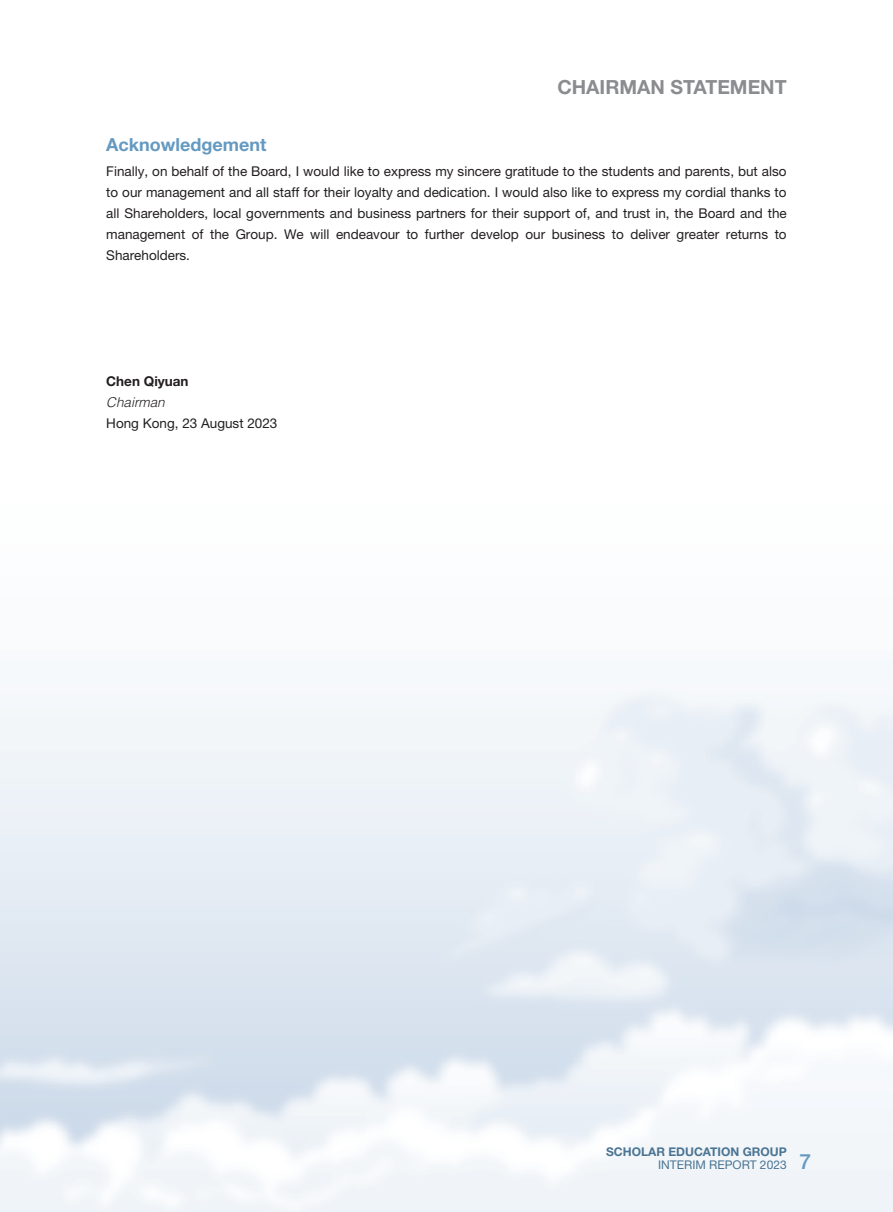
<style>
.page{position:relative;width:893px;height:1212px;background:#fff}
.page>*{position:absolute;margin:0;border:0;box-sizing:border-box;transform-origin:0 0}
.t1{font:500 21px "Helvetica Neue LT Std";color:#6499c1}
.t2{font:700 19.5px "Helvetica Neue LT Std";color:#8a8c8f}
.t3{font:700 18px "Helvetica Neue LT Std";color:#6499c1}
.t4{font:13.5px/21px "Helvetica Neue LT Std";color:#231f20;text-align:justify}
.t5{font:700 13.5px "Helvetica Neue LT Std";color:#231f20}
.t6{font:italic 300 13.5px "Helvetica LT Std";color:#231f20}
.t7{font:700 12px "Helvetica Neue LT Std";color:#4a7493}
.t8{font:12px "Helvetica Neue LT Std";color:#4a7493}
</style>
<div class="page">
<h2 class="t2" style="left:557px;top:75px;width:231px">CHAIRMAN STATEMENT</h2>
<h3 class="t3" style="left:106px;top:133px;width:162px">Acknowledgement</h3>
<p class="t4" style="left:106px;top:161px;width:682px">Finally, on behalf of the Board, I would like to express my sincere gratitude to the students and parents, but also to our management and all staff for their loyalty and dedication. I would also like to express my cordial thanks to all Shareholders, local governments and business partners for their support of, and trust in, the Board and the management of the Group. We will endeavour to further develop our business to deliver greater returns to Shareholders.</p>
<p class="t5" style="left:106px;top:373px;width:84px">Chen Qiyuan</p>
<p class="t6" style="left:106px;top:394px;width:60px">Chairman</p>
<p class="t4" style="left:106px;top:413px;width:173px">Hong Kong, 23 August 2023</p>
<p class="t7" style="left:606px;top:1144px;width:182px">SCHOLAR EDUCATION GROUP</p>
<p class="t8" style="left:658px;top:1158px;width:130px">INTERIM REPORT 2023</p>
<h1 class="t1" style="left:799px;top:1149px;width:13px">7</h1>
</div>
